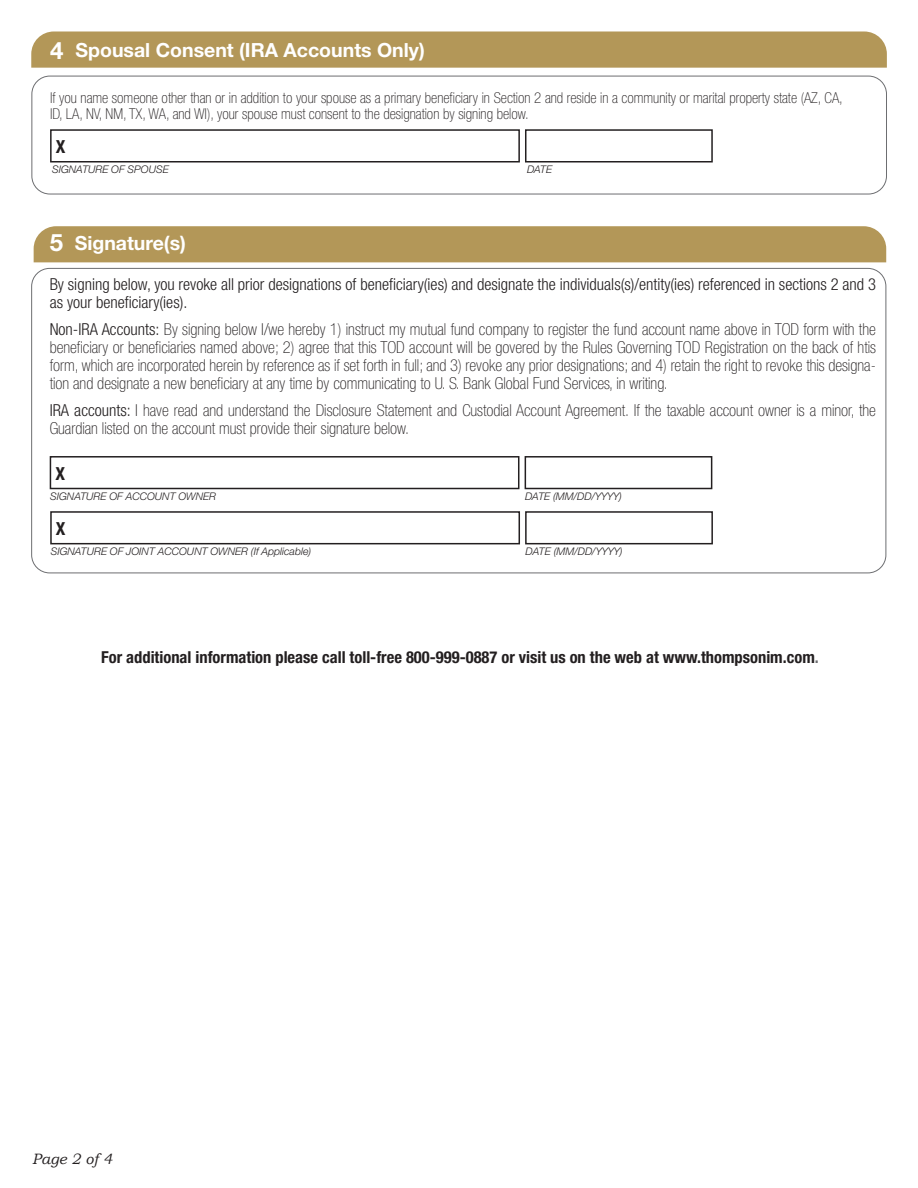
<style>
.page{position:relative;width:918px;height:1188px;background:#fff}
.page>*{position:absolute;margin:0;border:0;box-sizing:border-box;transform-origin:0 0}
.t1{font:700 24px "Helvetica Neue";color:#fff}
.t2{font:700 19.5px "Helvetica Neue";color:#fff}
.t3{font:700 condensed 18px "Helvetica Neue";color:#231f20}
.t4{font:100 condensed 16.5px/18px "Helvetica Neue";color:#231f20;text-align:justify}
.t5{font:300 condensed 16.5px/18px "Helvetica Neue";color:#231f20}
.t6{font:700 condensed 16.5px "Helvetica Neue";color:#231f20}
.t7{font:100 condensed 15px/16.5px "Helvetica Neue";color:#231f20}
.t8{font:italic 15px "Bookman Old Style";color:#231f20}
.t9{font:italic 300 10.5px "Helvetica Neue";color:#231f20}
.s1{font-weight:300}
.s2{color:#6c6d70}
</style>
<div class="page">
<div style="left:34px;top:226px;width:852px;height:36px;background:#b39758"></div>
<div style="left:31px;top:31px;width:856px;height:37px;background:#b39758"></div>
<div style="left:50px;top:456px;width:469px;height:33px;border:2px solid #231f20"></div>
<div style="left:525px;top:456px;width:187px;height:33px;border:2px solid #231f20"></div>
<div style="left:50px;top:129px;width:470px;height:34px;border:2px solid #231f20"></div>
<div style="left:525px;top:129px;width:188px;height:34px;border:2px solid #231f20"></div>
<div style="left:31px;top:76px;width:856px;height:118px;border:1px solid #6d6e71;border-radius:18px"></div>
<div style="left:50px;top:511px;width:470px;height:33px;border:2px solid #231f20"></div>
<div style="left:525px;top:511px;width:188px;height:33px;border:2px solid #231f20"></div>
<p class="t1" style="left:50px;top:35px;width:15px">4</p>
<p class="t2" style="left:76px;top:38px;width:351px">Spousal Consent (IRA Accounts Only)</p>
<p class="t7" style="left:50px;top:89px;width:794px">If you name someone other than or in addition to your spouse as a primary beneficiary in Section 2 and reside in a community or marital property state (AZ, CA,<br>ID, LA, NV, NM, TX, WA, and WI), your spouse must consent to the designation by signing below.</p>
<p class="t3" style="left:56px;top:136px;width:11px">X</p>
<p class="t9" style="left:52px;top:163px;width:118px">SIGNATURE OF SPOUSE</p>
<p class="t9" style="left:527px;top:163px;width:27px">DATE</p>
<p class="t1" style="left:50px;top:227px;width:15px">5</p>
<p class="t2" style="left:75px;top:231px;width:113px">Signature(s)</p>
<p class="t5" style="left:50px;top:275px;width:828px">By signing below, you revoke all prior designations of beneficiary(ies) and designate the individuals(s)/entity(ies) referenced in sections 2 and 3 as your beneficiary(ies).</p>
<p class="t4" style="left:50px;top:320px;width:828px"><span class="s1">Non-IRA Accounts:</span> By signing below I/we hereby 1) instruct my mutual fund company to register the fund account name above in TOD form with the beneficiary or beneficiaries named above; 2) agree that this TOD account will be govered by the Rules Governing TOD Registration on the back of htis form, which are incorporated herein by reference as if set forth in full; and 3) revoke any prior designations; and 4) retain the right to revoke this designa&shy;tion and designate a new beneficiary at any time by communicating to U. S. Bank Global Fund Services, in writing.</p>
<p class="t4" style="left:50px;top:401px;width:828px"><span class="s1">IRA accounts:</span> I have read and understand the Disclosure Statement and Custodial Account Agreement. If the taxable account owner is a minor, the<br>Guardian listed on the account must provide their signature below.</p>
<p class="t3" style="left:55px;top:463px;width:11px">X</p>
<p class="t9" style="left:50px;top:490px;width:167px">SIGNATURE OF ACCOUNT OWNER</p>
<p class="t9" style="left:525px;top:490px;width:98px">DATE (MM/DD/YYYY)</p>
<p class="t3" style="left:56px;top:518px;width:11px">X</p>
<p class="t9" style="left:51px;top:545px;width:262px">SIGNATURE OF JOINT ACCOUNT OWNER (If Applicable)</p>
<p class="t9" style="left:526px;top:545px;width:98px">DATE (MM/DD/YYYY)</p>
<p class="t6" style="left:101px;top:647px;width:719px">For additional information please call toll-free 800-999-0887 or visit us on the web at www.thompsonim.com<span class="s2">.</span></p>
<p class="t8" style="left:32px;top:1149px;width:82px">Page 2 of 4</p>
</div>
